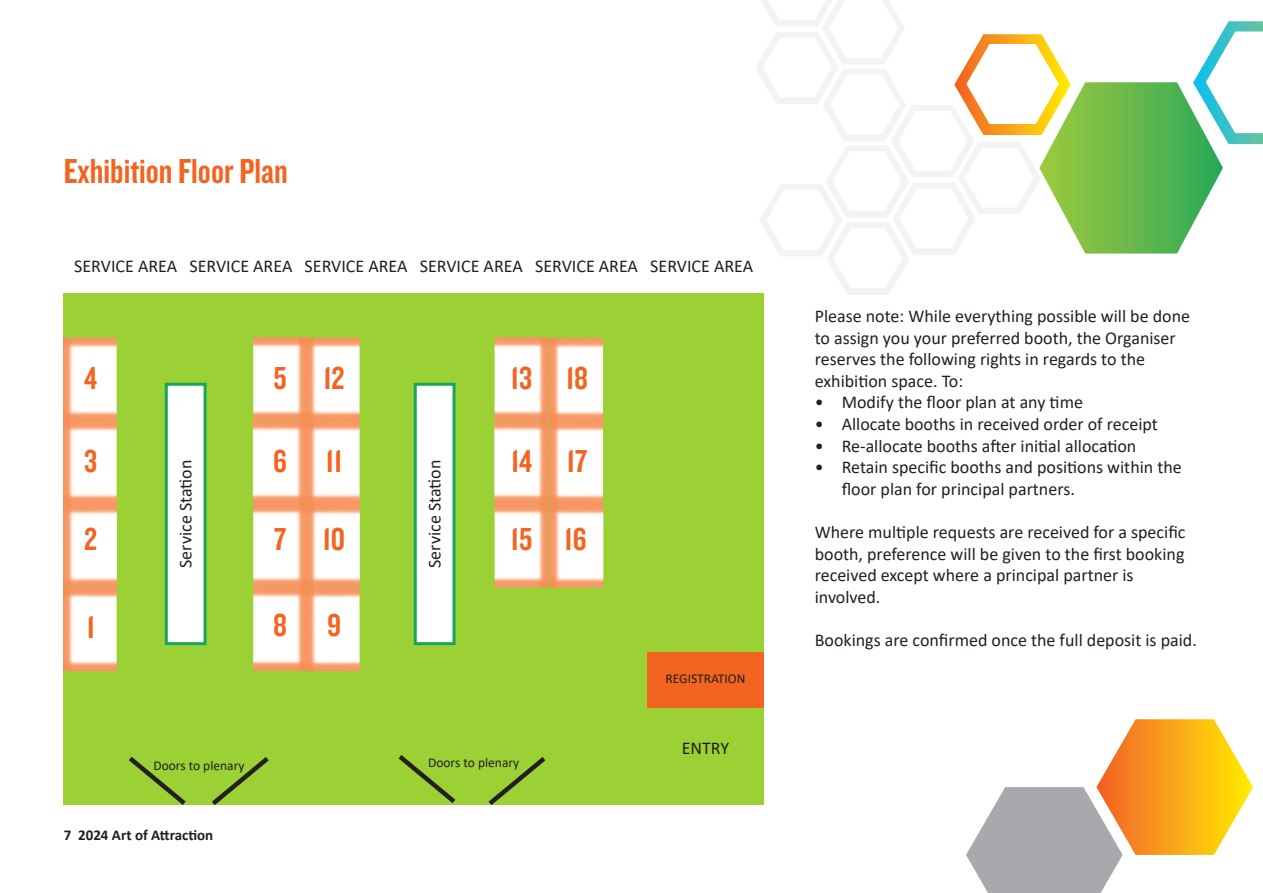
<style>
.page{position:relative;width:1263px;height:893px;background:#fff}
.page>*{position:absolute;margin:0;border:0;box-sizing:border-box;transform-origin:0 0}
.t1{font:36px "Knockout HTF49 Liteweight";color:#f36421}
.t2{font:33px "Knockout HTF49 Liteweight";color:#f36421}
.t3{font:18px/21.6px "Calibri";color:#231f20}
.t4{font:700 15px "Calibri";color:#231f20}
.t5{font:13.5px "Calibri";color:#231f20}
</style>
<div class="page">
<svg style="left:966px;top:719px;width:287px;height:174px"></svg>
<svg style="left:756px;top:0;width:507px;height:295px"></svg>
<img style="left:64px;top:293px;width:700px;height:512px">
<svg style="left:124px;top:752px;width:67px;height:53px;background:#90c133"></svg>
<svg style="left:394px;top:750px;width:66px;height:55px;background:#90c133"></svg>
<svg style="left:484px;top:752px;width:66px;height:53px;background:#90c033"></svg>
<svg style="left:207px;top:752px;width:67px;height:53px;background:#90c133"></svg>
<div style="left:647px;top:653px;width:117px;height:55px;background:#f36421"></div>
<div style="left:165px;top:383px;width:42px;height:262px;background:#fff;border:3px solid #14a757"></div>
<div style="left:414px;top:383px;width:41px;height:262px;background:#fff;border:3px solid #14a757"></div>
<p class="t1" style="left:64px;top:153px;width:226px">Exhibition Floor Plan</p>
<p class="t3" style="left:74px;top:254px;width:680px">SERVICE AREA SERVICE AREA SERVICE AREA SERVICE AREA SERVICE AREA SERVICE AREA</p>
<p class="t2" style="left:84px;top:362px;width:15px">4</p>
<p class="t2" style="left:273px;top:362px;width:15px">5</p>
<p class="t2" style="left:323px;top:362px;width:23px">12</p>
<p class="t2" style="left:511px;top:362px;width:23px">13</p>
<p class="t2" style="left:566px;top:362px;width:24px">18</p>
<p class="t2" style="left:84px;top:444px;width:15px">3</p>
<p class="t2" style="left:84px;top:522px;width:15px">2</p>
<p class="t2" style="left:273px;top:444px;width:15px">6</p>
<p class="t2" style="left:326px;top:444px;width:18px">11</p>
<p class="t3" style="left:174px;top:568px;width:110px;rotate:-90deg">Service Station</p>
<p class="t3" style="left:423px;top:568px;width:110px;rotate:-90deg">Service Station</p>
<p class="t2" style="left:323px;top:522px;width:24px">10</p>
<p class="t2" style="left:274px;top:522px;width:14px">7</p>
<p class="t2" style="left:511px;top:444px;width:23px">14</p>
<p class="t2" style="left:567px;top:444px;width:22px">17</p>
<p class="t2" style="left:511px;top:522px;width:23px">15</p>
<p class="t2" style="left:565px;top:522px;width:23px">16</p>
<p class="t2" style="left:87px;top:611px;width:10px">1</p>
<p class="t2" style="left:273px;top:608px;width:15px">8</p>
<p class="t2" style="left:327px;top:608px;width:16px">9</p>
<p class="t5" style="left:153px;top:756px;width:93px">Doors to plenary</p>
<p class="t5" style="left:428px;top:753px;width:93px">Doors to plenary</p>
<p class="t4" style="left:64px;top:825px;width:151px">7 2024 Art of Attraction</p>
<p class="t5" style="left:665px;top:669px;width:82px">REGISTRATION</p>
<p class="t3" style="left:682px;top:737px;width:49px">ENTRY</p>
<p class="t3" style="left:815px;top:305px;width:377px">Please note: While everything possible will be done to assign you your preferred booth, the Organiser reserves the following rights in regards to the exhibition space. To:</p>
<p class="t3" style="left:815px;top:391px;width:270px">• Modify the floor plan at any time</p>
<p class="t3" style="left:815px;top:413px;width:345px">• Allocate booths in received order of receipt</p>
<p class="t3" style="left:815px;top:434px;width:323px">• Re-allocate booths after initial allocation</p>
<p class="t3" style="left:842px;top:456px;width:342px;text-indent:-27px">• Retain specific booths and positions within the floor plan for principal partners.</p>
<p class="t3" style="left:815px;top:521px;width:372px">Where multiple requests are received for a specific booth, preference will be given to the first booking received except where a principal partner is involved.</p>
<p class="t3" style="left:815px;top:629px;width:384px">Bookings are confirmed once the full deposit is paid.</p>
</div>
